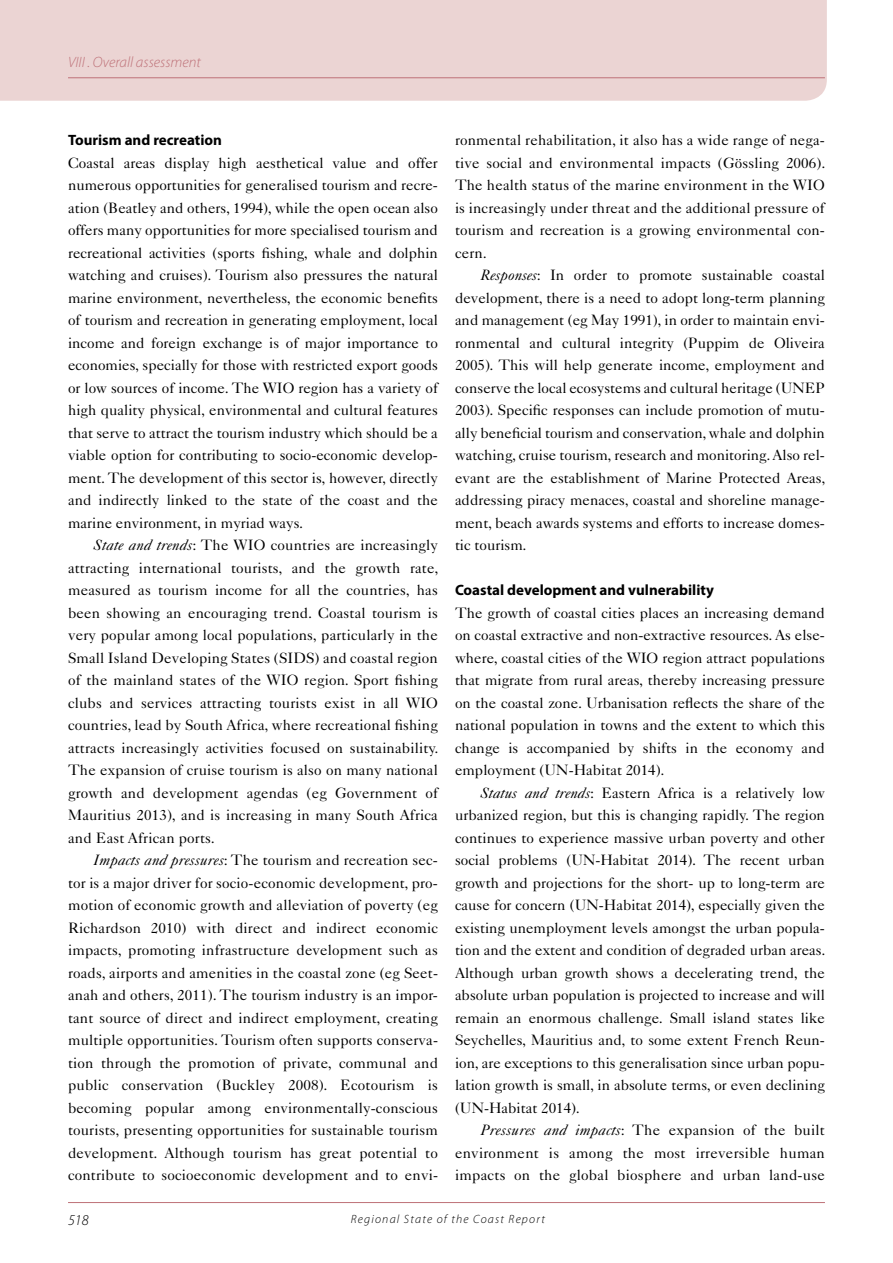
<style>
.page{position:relative;width:893px;height:1263px;background:#fff}
.page>*{position:absolute;margin:0;border:0;box-sizing:border-box;transform-origin:0 0}
.t1{font:15px "Caslon 540 LT Std";color:#000}
.t2{font:700 15px "Myriad Pro";color:#000}
.t3{font:italic 300 15px "Myriad Pro";color:#be7178}
.t4{font:italic 300 15px "Myriad Pro";color:#000}
.t5{font:italic 300 12px "Myriad Pro";letter-spacing:.1em;color:#000}
.s1{font-style:italic}
</style>
<div class="page">
<div style="left:0;top:0;width:827px;height:101px;background:#ebd4d3"></div>
<hr style="left:68px;top:77px;width:757px;height:1px;background:#be7178">
<hr style="left:68px;top:1202px;width:757px;height:1px;background:#be7178">
<p class="t3" style="left:68px;top:53px;width:134px">VIII . Overall assessment</p>
<p class="t2" style="left:68px;top:130px;width:155px">Tourism and recreation</p>
<p class="t1" style="left:68px;top:154px;width:371px">Coastal areas display high aesthetical value and offer</p>
<p class="t1" style="left:68px;top:176px;width:371px">numerous opportunities for generalised tourism and recre-</p>
<p class="t1" style="left:68px;top:199px;width:371px">ation (Beatley and others, 1994), while the open ocean also</p>
<p class="t1" style="left:68px;top:221px;width:371px">offers many opportunities for more specialised tourism and</p>
<p class="t1" style="left:68px;top:244px;width:371px">recreational activities (sports fishing, whale and dolphin</p>
<p class="t1" style="left:68px;top:266px;width:371px">watching and cruises). Tourism also pressures the natural</p>
<p class="t1" style="left:68px;top:289px;width:371px">marine environment, nevertheless, the economic benefits</p>
<p class="t1" style="left:68px;top:311px;width:371px">of tourism and recreation in generating employment, local</p>
<p class="t1" style="left:68px;top:334px;width:371px">income and foreign exchange is of major importance to</p>
<p class="t1" style="left:68px;top:356px;width:371px">economies, specially for those with restricted export goods</p>
<p class="t1" style="left:68px;top:379px;width:371px">or low sources of income. The WIO region has a variety of</p>
<p class="t1" style="left:68px;top:401px;width:371px">high quality physical, environmental and cultural features</p>
<p class="t1" style="left:68px;top:424px;width:371px">that serve to attract the tourism industry which should be a</p>
<p class="t1" style="left:68px;top:446px;width:371px">viable option for contributing to socio-economic develop-</p>
<p class="t1" style="left:68px;top:469px;width:371px">ment. The development of this sector is, however, directly</p>
<p class="t1" style="left:68px;top:491px;width:371px">and indirectly linked to the state of the coast and the</p>
<p class="t1" style="left:68px;top:514px;width:237px">marine environment, in myriad ways.</p>
<p class="t1" style="left:94px;top:536px;width:346px"><span class="s1">State and trends</span>: The WIO countries are increasingly</p>
<p class="t1" style="left:68px;top:559px;width:372px">attracting international tourists, and the growth rate,</p>
<p class="t1" style="left:68px;top:581px;width:371px">measured as tourism income for all the countries, has</p>
<p class="t1" style="left:68px;top:604px;width:371px">been showing an encouraging trend. Coastal tourism is</p>
<p class="t1" style="left:68px;top:626px;width:371px">very popular among local populations, particularly in the</p>
<p class="t1" style="left:68px;top:649px;width:371px">Small Island Developing States (SIDS) and coastal region</p>
<p class="t1" style="left:68px;top:671px;width:371px">of the mainland states of the WIO region. Sport fishing</p>
<p class="t1" style="left:68px;top:694px;width:371px">clubs and services attracting tourists exist in all WIO</p>
<p class="t1" style="left:68px;top:716px;width:371px">countries, lead by South Africa, where recreational fishing</p>
<p class="t1" style="left:68px;top:739px;width:372px">attracts increasingly activities focused on sustainability.</p>
<p class="t1" style="left:68px;top:761px;width:371px">The expansion of cruise tourism is also on many national</p>
<p class="t1" style="left:68px;top:784px;width:371px">growth and development agendas (eg Government of</p>
<p class="t1" style="left:68px;top:806px;width:371px">Mauritius 2013), and is increasing in many South Africa</p>
<p class="t1" style="left:68px;top:829px;width:148px">and East African ports.</p>
<p class="t1" style="left:94px;top:851px;width:346px"><span class="s1">Impacts and pressures</span>: The tourism and recreation sec-</p>
<p class="t1" style="left:68px;top:874px;width:371px">tor is a major driver for socio-economic development, pro-</p>
<p class="t1" style="left:68px;top:896px;width:371px">motion of economic growth and alleviation of poverty (eg</p>
<p class="t1" style="left:68px;top:919px;width:371px">Richardson 2010) with direct and indirect economic</p>
<p class="t1" style="left:68px;top:941px;width:371px">impacts, promoting infrastructure development such as</p>
<p class="t1" style="left:68px;top:964px;width:371px">roads, airports and amenities in the coastal zone (eg Seet-</p>
<p class="t1" style="left:68px;top:986px;width:371px">anah and others, 2011). The tourism industry is an impor-</p>
<p class="t1" style="left:68px;top:1009px;width:371px">tant source of direct and indirect employment, creating</p>
<p class="t1" style="left:68px;top:1031px;width:371px">multiple opportunities. Tourism often supports conserva-</p>
<p class="t1" style="left:68px;top:1054px;width:371px">tion through the promotion of private, communal and</p>
<p class="t1" style="left:68px;top:1076px;width:371px">public conservation (Buckley 2008). Ecotourism is</p>
<p class="t1" style="left:68px;top:1099px;width:371px">becoming popular among environmentally-conscious</p>
<p class="t1" style="left:68px;top:1121px;width:371px">tourists, presenting opportunities for sustainable tourism</p>
<p class="t1" style="left:68px;top:1144px;width:371px">development. Although tourism has great potential to</p>
<p class="t1" style="left:68px;top:1166px;width:371px">contribute to socioeconomic development and to envi-</p>
<p class="t1" style="left:455px;top:131px;width:371px">ronmental rehabilitation, it also has a wide range of nega-</p>
<p class="t1" style="left:455px;top:154px;width:372px">tive social and environmental impacts (Gössling 2006).</p>
<p class="t1" style="left:455px;top:176px;width:371px">The health status of the marine environment in the WIO</p>
<p class="t1" style="left:455px;top:199px;width:371px">is increasingly under threat and the additional pressure of</p>
<p class="t1" style="left:455px;top:221px;width:371px">tourism and recreation is a growing environmental con-</p>
<p class="t1" style="left:455px;top:244px;width:33px">cern.</p>
<p class="t1" style="left:480px;top:266px;width:346px"><span class="s1">Responses</span>: In order to promote sustainable coastal</p>
<p class="t1" style="left:455px;top:289px;width:371px">development, there is a need to adopt long-term planning</p>
<p class="t1" style="left:455px;top:311px;width:371px">and management (eg May 1991), in order to maintain envi-</p>
<p class="t1" style="left:455px;top:334px;width:371px">ronmental and cultural integrity (Puppim de Oliveira</p>
<p class="t1" style="left:455px;top:356px;width:371px">2005). This will help generate income, employment and</p>
<p class="t1" style="left:455px;top:379px;width:371px">conserve the local ecosystems and cultural heritage (UNEP</p>
<p class="t1" style="left:455px;top:401px;width:371px">2003). Specific responses can include promotion of mutu-</p>
<p class="t1" style="left:455px;top:424px;width:371px">ally beneficial tourism and conservation, whale and dolphin</p>
<p class="t1" style="left:455px;top:446px;width:371px">watching, cruise tourism, research and monitoring. Also rel-</p>
<p class="t1" style="left:455px;top:469px;width:372px">evant are the establishment of Marine Protected Areas,</p>
<p class="t1" style="left:455px;top:491px;width:371px">addressing piracy menaces, coastal and shoreline manage-</p>
<p class="t1" style="left:455px;top:514px;width:371px">ment, beach awards systems and efforts to increase domes-</p>
<p class="t1" style="left:455px;top:536px;width:73px">tic tourism.</p>
<p class="t2" style="left:455px;top:580px;width:260px">Coastal development and vulnerability</p>
<p class="t1" style="left:455px;top:604px;width:371px">The growth of coastal cities places an increasing demand</p>
<p class="t1" style="left:455px;top:626px;width:371px">on coastal extractive and non-extractive resources. As else-</p>
<p class="t1" style="left:455px;top:649px;width:371px">where, coastal cities of the WIO region attract populations</p>
<p class="t1" style="left:455px;top:671px;width:371px">that migrate from rural areas, thereby increasing pressure</p>
<p class="t1" style="left:455px;top:694px;width:371px">on the coastal zone. Urbanisation reflects the share of the</p>
<p class="t1" style="left:455px;top:716px;width:371px">national population in towns and the extent to which this</p>
<p class="t1" style="left:455px;top:739px;width:371px">change is accompanied by shifts in the economy and</p>
<p class="t1" style="left:455px;top:761px;width:211px">employment (UN-Habitat 2014).</p>
<p class="t1" style="left:480px;top:784px;width:346px"><span class="s1">Status and trends</span>: Eastern Africa is a relatively low</p>
<p class="t1" style="left:455px;top:806px;width:371px">urbanized region, but this is changing rapidly. The region</p>
<p class="t1" style="left:455px;top:829px;width:371px">continues to experience massive urban poverty and other</p>
<p class="t1" style="left:455px;top:851px;width:371px">social problems (UN-Habitat 2014). The recent urban</p>
<p class="t1" style="left:455px;top:874px;width:371px">growth and projections for the short- up to long-term are</p>
<p class="t1" style="left:455px;top:896px;width:371px">cause for concern (UN-Habitat 2014), especially given the</p>
<p class="t1" style="left:455px;top:919px;width:371px">existing unemployment levels amongst the urban popula-</p>
<p class="t1" style="left:455px;top:941px;width:372px">tion and the extent and condition of degraded urban areas.</p>
<p class="t1" style="left:455px;top:964px;width:371px">Although urban growth shows a decelerating trend, the</p>
<p class="t1" style="left:455px;top:986px;width:371px">absolute urban population is projected to increase and will</p>
<p class="t1" style="left:455px;top:1009px;width:371px">remain an enormous challenge. Small island states like</p>
<p class="t1" style="left:455px;top:1031px;width:371px">Seychelles, Mauritius and, to some extent French Reun-</p>
<p class="t1" style="left:455px;top:1054px;width:371px">ion, are exceptions to this generalisation since urban popu-</p>
<p class="t1" style="left:455px;top:1076px;width:371px">lation growth is small, in absolute terms, or even declining</p>
<p class="t1" style="left:455px;top:1099px;width:126px">(UN-Habitat 2014).</p>
<p class="t1" style="left:480px;top:1121px;width:346px"><span class="s1">Pressures and impacts</span>: The expansion of the built</p>
<p class="t1" style="left:455px;top:1144px;width:371px">environment is among the most irreversible human</p>
<p class="t1" style="left:455px;top:1166px;width:371px">impacts on the global biosphere and urban land-use</p>
<p class="t4" style="left:68px;top:1211px;width:22px">518</p>
<p class="t5" style="left:351px;top:1211px;width:196px">Regional State of the Coast Report</p>
</div>
